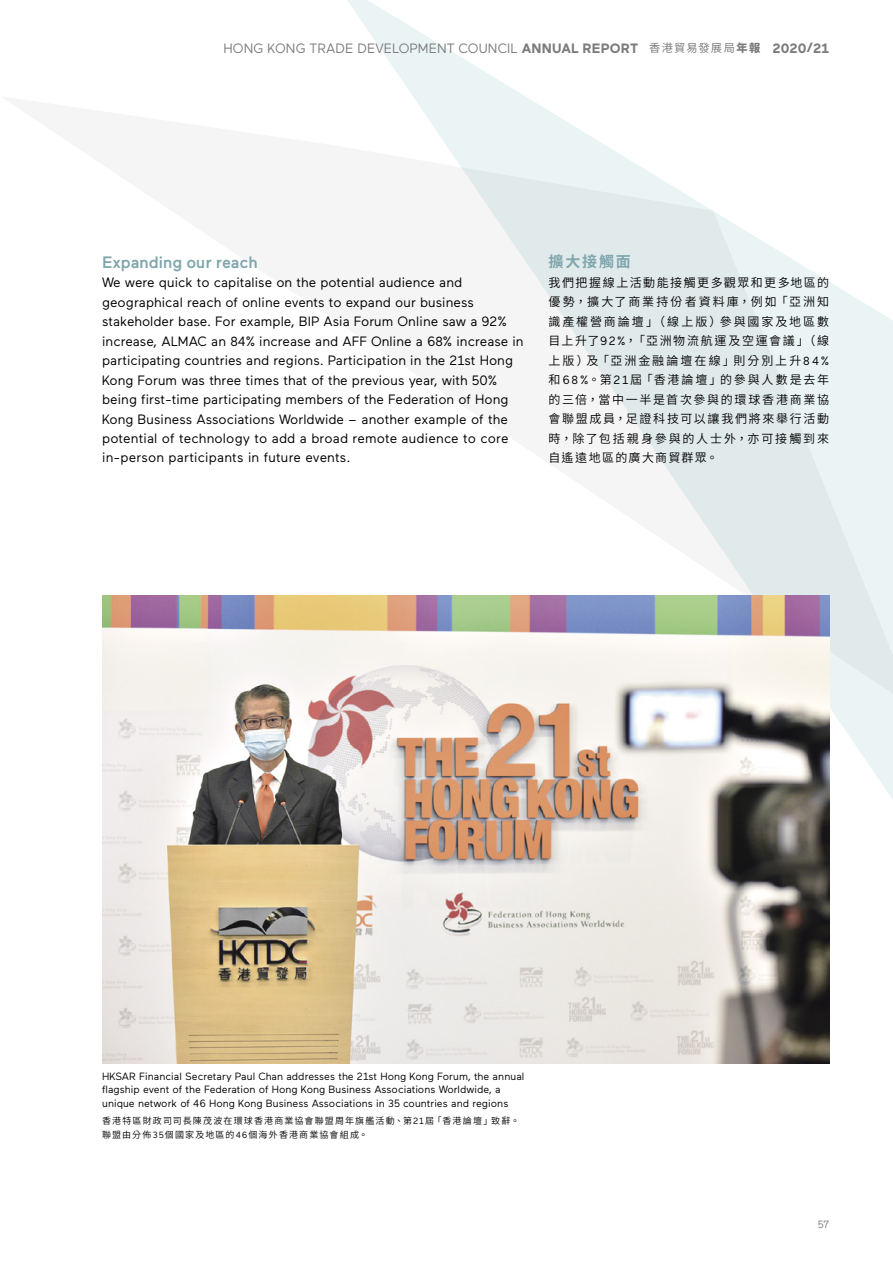
<style>
.page{position:relative;width:893px;height:1263px;background:#fff}
.page>*{position:absolute;margin:0;border:0;box-sizing:border-box;transform-origin:0 0}
.t1{font:500 16.5px "Maax";color:#7fa6ad}
.t2{font:700 15px "Noto Sans CJ Ktc";letter-spacing:.12em;color:#7fa6ad}
.t3{font:13.5px/19.5px "Maax";color:#000}
.t4{font:13.5px "Maax";letter-spacing:.01em;color:#7c7c7c}
.t5{font:600 12px/19.5px "Noto Sans CJ Ktc";letter-spacing:.145em;color:#000;text-align:justify}
.t6{font:10.5px/13.5px "Maax";color:#000}
.t7{font:10.5px "Maax";color:#7c7c7c}
.t8{font:600 9px/13.5px "Noto Sans CJ Ktc";letter-spacing:.13em;color:#000}
.s1{font-weight:700}
.s2{font-family:"Noto Sans CJ Ktc";font-size:11.25px}
.s3{font-family:"Noto Sans CJ Ktc";font-weight:900;font-size:11.25px}
.s4{font-family:"Maax";font-weight:400}
</style>
<div class="page">
<svg style="left:347px;top:0;width:546px;height:831px"></svg>
<svg style="left:347px;top:96px;width:546px;height:612px"></svg>
<img style="left:102px;top:595px;width:727px;height:468px">
<p class="t4" style="left:223px;top:41px;width:607px">HONG KONG TRADE DEVELOPMENT COUNCIL <span class="s1">ANNUAL REPORT</span> <span class="s2">香港貿易發展局</span><span class="s3">年報</span> <span class="s1">2020/21</span></p>
<p class="t1" style="left:102px;top:253px;width:157px">Expanding our reach</p>
<p class="t3" style="left:102px;top:273px;width:423px">We were quick to capitalise on the potential audience and geographical reach of online events to expand our business stakeholder base. For example, BIP Asia Forum Online saw a 92% increase, ALMAC an 84% increase and AFF Online a 68% increase in participating countries and regions. Participation in the 21st Hong Kong Forum was three times that of the previous year, with 50% being first-time participating members of the Federation of Hong Kong Business Associations Worldwide − another example of the potential of technology to add a broad remote audience to core in-person participants in future events.</p>
<p class="t2" style="left:549px;top:253px;width:84px">擴大接觸面</p>
<p class="t5" style="left:549px;top:273px;width:282px">我們把握線上活動能接觸更多觀眾和更多地區的優勢，擴大了商業持份者資料庫，例如「亞洲知識產權營商論壇」（線上版）參與國家及地區數目上升了<span class="s4">92%</span>，「亞洲物流航運及空運會議」（線上版）及「亞洲金融論壇在線」則分別上升<span class="s4">84%</span>和<span class="s4">68%</span>。第<span class="s4">21</span>屆「香港論壇」的參與人數是去年的三倍，當中一半是首次參與的環球香港商業協會聯盟成員，足證科技可以讓我們將來舉行活動時，除了包括親身參與的人士外，亦可接觸到來自遙遠地區的廣大商貿群眾。</p>
<p class="t6" style="left:102px;top:1069px;width:424px">HKSAR Financial Secretary Paul Chan addresses the 21st Hong Kong Forum, the annual flagship event of the Federation of Hong Kong Business Associations Worldwide, a unique network of 46 Hong Kong Business Associations in 35 countries and regions</p>
<p class="t8" style="left:102px;top:1114px;width:419px">香港特區財政司司長陳茂波在環球香港商業協會聯盟周年旗艦活動、第<span class="s4">21</span>屆「香港論壇」致辭。聯盟由分佈<span class="s4">35</span>個國家及地區的<span class="s4">46</span>個海外香港商業協會組成。</p>
<p class="t7" style="left:818px;top:1219px;width:13px">57</p>
</div>
